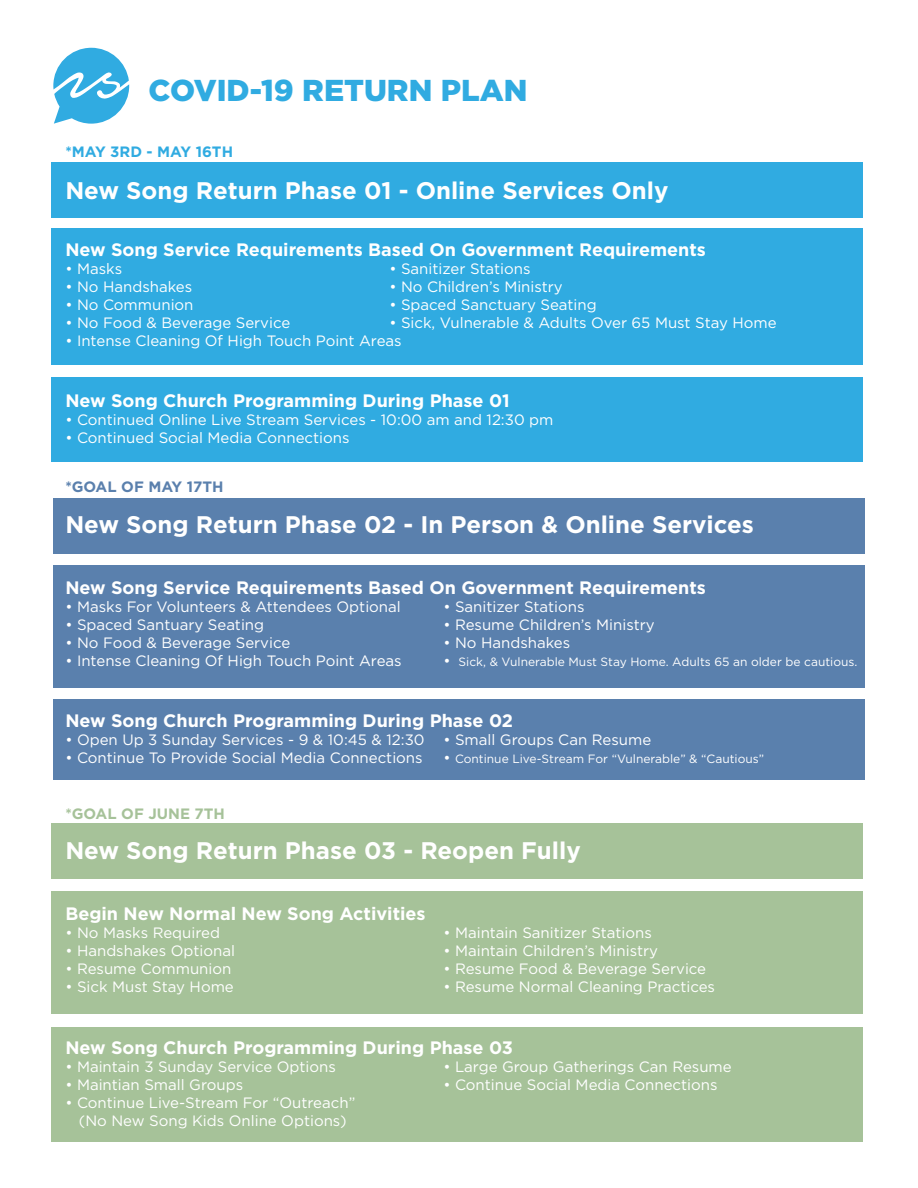
<style>
.page{position:relative;width:918px;height:1188px;background:#fff}
.page>*{position:absolute;margin:0;border:0;box-sizing:border-box;transform-origin:0 0}
.t1{font:900 30.15px "Gotham";color:#30abe1}
.t2{font:700 24px "Gotham";color:#fff}
.t3{font:700 18px "Gotham";color:#fff}
.t4{font:15px/18px "Gotham";color:#fff;text-align:center}
.t5{font:700 15px "Gotham";color:#30abe1}
.t6{font:700 15px "Gotham";color:#5a80ad}
.t7{font:700 15px "Gotham";color:#a6c299}
.t8{font:12px "Gotham";color:#fff}
.s1{font-size:15px}
</style>
<div class="page">
<div style="left:51px;top:1028px;width:811px;height:114px;background:#a6c299"></div>
<div style="left:51px;top:891px;width:811px;height:122px;background:#a6c299"></div>
<div style="left:51px;top:823px;width:811px;height:55px;background:#a6c299"></div>
<div style="left:53px;top:699px;width:812px;height:81px;background:#5a80ad"></div>
<div style="left:53px;top:566px;width:812px;height:122px;background:#5a80ad"></div>
<div style="left:53px;top:498px;width:812px;height:55px;background:#5a80ad"></div>
<div style="left:51px;top:377px;width:811px;height:85px;background:#30abe1"></div>
<div style="left:51px;top:229px;width:811px;height:136px;background:#30abe1"></div>
<div style="left:51px;top:163px;width:811px;height:55px;background:#30abe1"></div>
<svg style="left:53px;top:48px;width:76px;height:76px"></svg>
<h1 class="t1" style="left:149px;top:73px;width:380px">COVID-19 RETURN PLAN</h1>
<p class="t5" style="left:65px;top:143px;width:169px">*MAY 3RD - MAY 16TH</p>
<h2 class="t2" style="left:65px;top:176px;width:605px">New Song Return Phase 01 - Online Services Only</h2>
<p class="t3" style="left:65px;top:239px;width:642px">New Song Service Requirements Based On Government Requirements</p>
<p class="t4" style="left:65px;top:259px;width:58px">• Masks</p>
<p class="t4" style="left:389px;top:259px;width:143px">• Sanitizer Stations</p>
<p class="t4" style="left:65px;top:277px;width:128px">• No Handshakes</p>
<p class="t4" style="left:389px;top:277px;width:175px">• No Children’s Ministry</p>
<p class="t4" style="left:65px;top:295px;width:130px">• No Communion</p>
<p class="t4" style="left:389px;top:295px;width:209px">• Spaced Sanctuary Seating</p>
<p class="t4" style="left:65px;top:313px;width:226px">• No Food &amp; Beverage Service</p>
<p class="t4" style="left:389px;top:313px;width:389px">• Sick, Vulnerable &amp; Adults Over 65 Must Stay Home</p>
<p class="t4" style="left:65px;top:331px;width:338px">• Intense Cleaning Of High Touch Point Areas</p>
<p class="t3" style="left:65px;top:390px;width:446px">New Song Church Programming During Phase 01</p>
<p class="t4" style="left:65px;top:410px;width:490px">• Continued Online Live Stream Services - 10:00 am and 12:30 pm</p>
<p class="t4" style="left:65px;top:428px;width:286px">• Continued Social Media Connections</p>
<p class="t6" style="left:65px;top:478px;width:160px">*GOAL OF MAY 17TH</p>
<h2 class="t2" style="left:65px;top:510px;width:690px">New Song Return Phase 02 - In Person &amp; Online Services</h2>
<p class="t3" style="left:65px;top:577px;width:642px">New Song Service Requirements Based On Government Requirements</p>
<p class="t4" style="left:65px;top:597px;width:337px">• Masks For Volunteers &amp; Attendees Optional</p>
<p class="t4" style="left:443px;top:597px;width:143px">• Sanitizer Stations</p>
<p class="t4" style="left:65px;top:615px;width:200px">• Spaced Santuary Seating</p>
<p class="t4" style="left:443px;top:615px;width:213px">• Resume Children’s Ministry</p>
<p class="t4" style="left:65px;top:633px;width:226px">• No Food &amp; Beverage Service</p>
<p class="t4" style="left:443px;top:633px;width:128px">• No Handshakes</p>
<p class="t4" style="left:65px;top:651px;width:338px">• Intense Cleaning Of High Touch Point Areas</p>
<p class="t8" style="left:443px;top:655px;width:416px"><span class="s1">•</span> Sick, &amp; Vulnerable Must Stay Home. Adults 65 an older be cautious.</p>
<p class="t3" style="left:65px;top:710px;width:449px">New Song Church Programming During Phase 02</p>
<p class="t4" style="left:65px;top:731px;width:587px">• Open Up 3 Sunday Services - 9 &amp; 10:45 &amp; 12:30 • Small Groups Can Resume</p>
<p class="t4" style="left:65px;top:749px;width:359px">• Continue To Provide Social Media Connections</p>
<p class="t8" style="left:443px;top:752px;width:322px"><span class="s1">•</span> Continue Live-Stream For “Vulnerable” &amp; “Cautious”</p>
<p class="t7" style="left:65px;top:805px;width:161px">*GOAL OF JUNE 7TH</p>
<h2 class="t2" style="left:65px;top:837px;width:517px">New Song Return Phase 03 - Reopen Fully</h2>
<p class="t3" style="left:65px;top:904px;width:362px">Begin New Normal New Song Activities</p>
<p class="t4" style="left:65px;top:924px;width:156px">• No Masks Required</p>
<p class="t4" style="left:443px;top:924px;width:210px">• Maintain Sanitizer Stations</p>
<p class="t4" style="left:65px;top:942px;width:171px">• Handshakes Optional</p>
<p class="t4" style="left:443px;top:942px;width:216px">• Maintain Children’s Ministry</p>
<p class="t4" style="left:65px;top:960px;width:168px">• Resume Communion</p>
<p class="t4" style="left:443px;top:960px;width:264px">• Resume Food &amp; Beverage Service</p>
<p class="t4" style="left:65px;top:978px;width:170px">• Sick Must Stay Home</p>
<p class="t4" style="left:443px;top:978px;width:273px">• Resume Normal Cleaning Practices</p>
<p class="t3" style="left:65px;top:1037px;width:449px">New Song Church Programming During Phase 03</p>
<p class="t4" style="left:65px;top:1057px;width:272px">• Maintain 3 Sunday Service Options</p>
<p class="t4" style="left:443px;top:1057px;width:290px">• Large Group Gatherings Can Resume</p>
<p class="t4" style="left:65px;top:1075px;width:179px">• Maintian Small Groups</p>
<p class="t4" style="left:443px;top:1075px;width:276px">• Continue Social Media Connections</p>
<p class="t4" style="left:65px;top:1093px;width:292px">• Continue Live-Stream For “Outreach” (No New Song Kids Online Options)</p>
</div>
